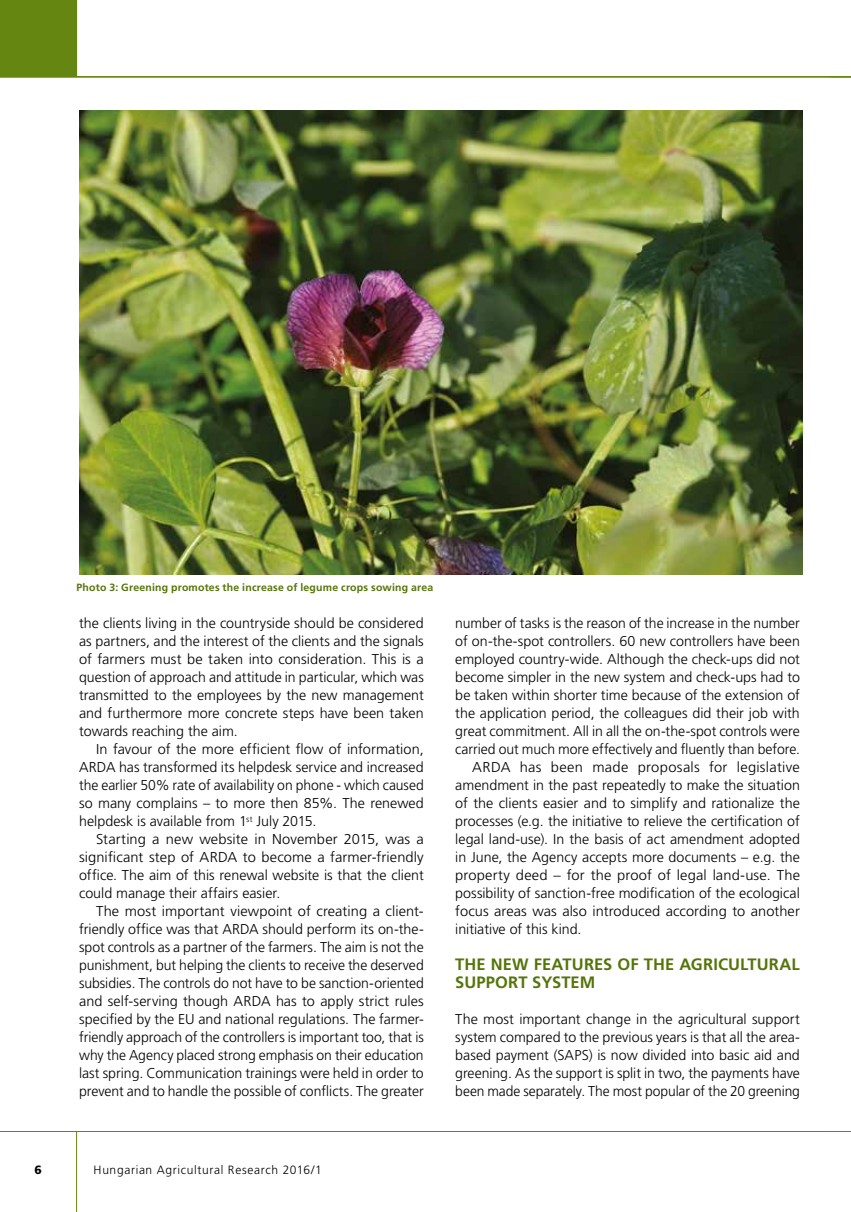
<style>
.page{position:relative;width:851px;height:1212px;background:#fff}
.page>*{position:absolute;margin:0;border:0;box-sizing:border-box;transform-origin:0 0}
.t1{font:700 16.5px/18px "Frutiger QS";letter-spacing:.005em;color:#55750a}
.t2{font:300 14.25px/18px "Frutiger QS";color:#000;text-align:justify}
.t3{font:300 14.25px "Frutiger QS";letter-spacing:.02em;color:#000}
.t4{font:300 12px "Frutiger QS";letter-spacing:.055em;color:#000}
.t5{font:900 12px "Frutiger QS";color:#000}
.t6{font:700 10.5px "Frutiger QS";letter-spacing:.02em;color:#55750a}
</style>
<div class="page">
<hr style="left:0;top:76px;width:850px;height:1px;background:#658711">
<hr style="left:76px;top:0;width:1px;height:77px;background:#658711">
<hr style="left:76px;top:1131px;width:1px;height:81px;background:#658711">
<hr style="left:0;top:77px;width:850px;height:1px;background:#658711">
<hr style="left:0;top:1131px;width:850px;height:1px;background:#658711">
<div style="left:0;top:0;width:76px;height:77px;background:#658711"></div>
<img style="left:79px;top:110px;width:723px;height:464px">
<p class="t6" style="left:77px;top:581px;width:358px">Photo 3: Greening promotes the increase of legume crops sowing area</p>
<p class="t2" style="left:79px;top:614px;width:346px">the clients living in the countryside should be considered as partners, and the interest of the clients and the signals of farmers must be taken into consideration. This is a question of approach and attitude in particular, which was transmitted to the employees by the new management and furthermore more concrete steps have been taken towards reaching the aim.</p>
<p class="t2" style="left:79px;top:740px;width:346px;text-indent:17px">In favour of the more efficient flow of information, ARDA has transformed its helpdesk service and increased the earlier 50% rate of availability on phone - which caused so many complains – to more then 85%. The renewed helpdesk is available from 1<sup>st</sup> July 2015.</p>
<p class="t2" style="left:79px;top:830px;width:346px;text-indent:17px">Starting a new website in November 2015, was a significant step of ARDA to become a farmer-friendly office. The aim of this renewal website is that the client could manage their affairs easier.</p>
<p class="t2" style="left:79px;top:902px;width:346px;text-indent:17px">The most important viewpoint of creating a client&shy;friendly office was that ARDA should perform its on-the&shy;spot controls as a partner of the farmers. The aim is not the punishment, but helping the clients to receive the deserved subsidies. The controls do not have to be sanction-oriented and self-serving though ARDA has to apply strict rules specified by the EU and national regulations. The farmer&shy;friendly approach of the controllers is important too, that is why the Agency placed strong emphasis on their education last spring. Communication trainings were held in order to prevent and to handle the possible of conflicts. The greater</p>
<p class="t2" style="left:455px;top:614px;width:346px">number of tasks is the reason of the increase in the number</p>
<p class="t2" style="left:455px;top:632px;width:346px">of on-the-spot controllers. 60 new controllers have been</p>
<p class="t2" style="left:455px;top:650px;width:346px">employed country-wide. Although the check-ups did not</p>
<p class="t2" style="left:455px;top:668px;width:346px">become simpler in the new system and check-ups had to</p>
<p class="t2" style="left:455px;top:686px;width:346px">be taken within shorter time because of the extension of</p>
<p class="t2" style="left:455px;top:704px;width:346px">the application period, the colleagues did their job with</p>
<p class="t2" style="left:455px;top:722px;width:346px">great commitment. All in all the on-the-spot controls were</p>
<p class="t2" style="left:455px;top:740px;width:346px">carried out much more effectively and fluently than before.</p>
<p class="t3" style="left:472px;top:759px;width:329px">ARDA has been made proposals for legislative</p>
<p class="t2" style="left:455px;top:776px;width:346px">amendment in the past repeatedly to make the situation</p>
<p class="t2" style="left:455px;top:794px;width:346px">of the clients easier and to simplify and rationalize the</p>
<p class="t2" style="left:455px;top:812px;width:346px">processes (e.g. the initiative to relieve the certification of</p>
<p class="t2" style="left:455px;top:830px;width:346px">legal land-use). In the basis of act amendment adopted</p>
<p class="t2" style="left:455px;top:848px;width:346px">in June, the Agency accepts more documents – e.g. the</p>
<p class="t2" style="left:455px;top:866px;width:346px">property deed – for the proof of legal land-use. The</p>
<p class="t2" style="left:455px;top:884px;width:346px">possibility of sanction-free modification of the ecological</p>
<p class="t2" style="left:455px;top:902px;width:346px">focus areas was also introduced according to another</p>
<p class="t2" style="left:455px;top:920px;width:128px">initiative of this kind.</p>
<p class="t1" style="left:455px;top:955px;width:346px">THE NEW FEATURES OF THE AGRICULTURAL<br>SUPPORT SYSTEM</p>
<p class="t2" style="left:455px;top:1010px;width:346px">The most important change in the agricultural support system compared to the previous years is that all the area&shy;based payment (SAPS) is now divided into basic aid and greening. As the support is split in two, the payments have been made separately. The most popular of the 20 greening</p>
<p class="t5" style="left:35px;top:1163px;width:9px">6</p>
<p class="t4" style="left:94px;top:1163px;width:230px">Hungarian Agricultural Research 2016/1</p>
</div>
